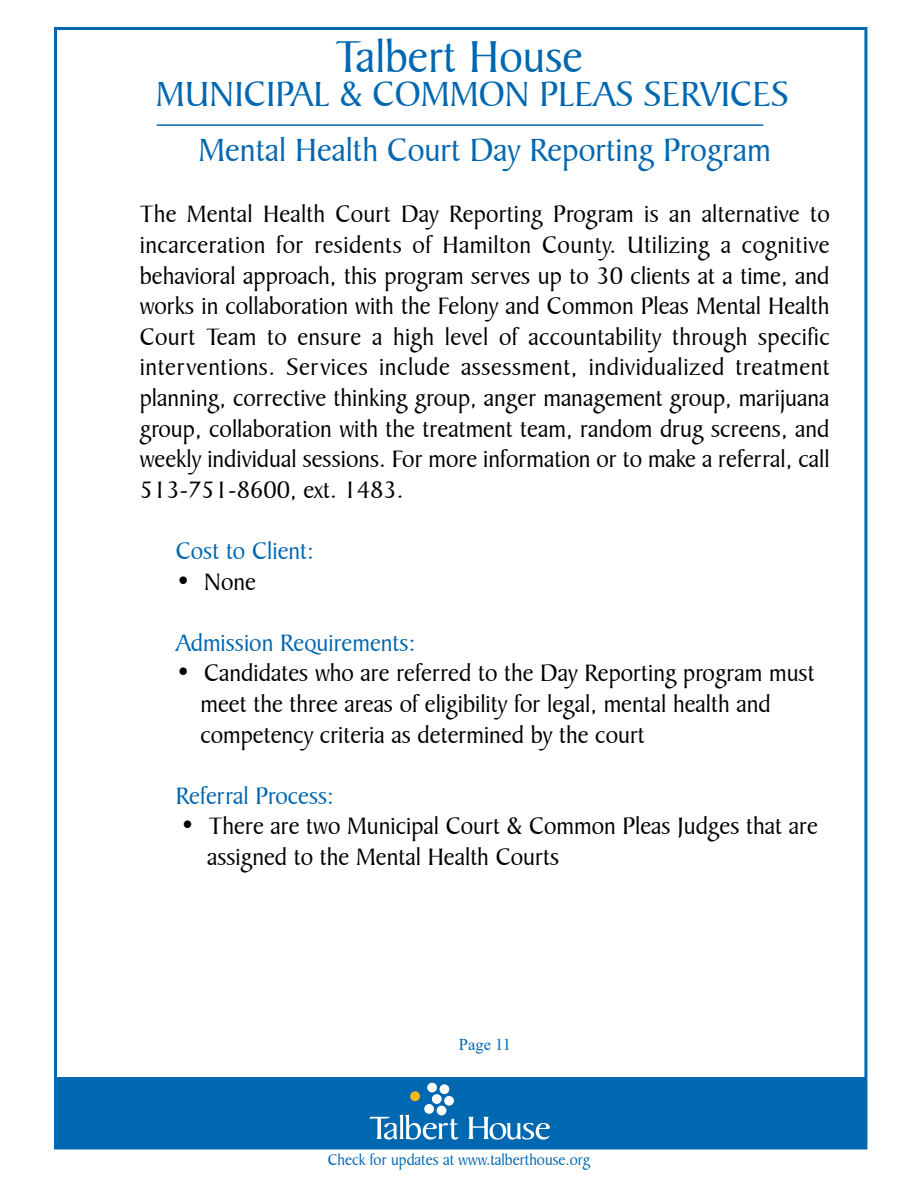
<style>
.page{position:relative;width:918px;height:1188px;background:#fff}
.page>*{position:absolute;margin:0;border:0;box-sizing:border-box;transform-origin:0 0}
.t1{font:48px "Baker Signet BT";color:#0067b1}
.t2{font:37.5px "Baker Signet BT";color:#0067b1}
.t3{font:34.5px "Baker Signet BT";color:#0067b1}
.t4{font:25.5px/30.6px "Baker Signet BT";color:#000}
.t5{font:25.5px "Baker Signet BT";color:#0067b1}
.t6{font:16.5px "Baker Signet BT";color:#0067b1}
.t7{font:16.5px "Times New Roman";color:#0067b1}
</style>
<div class="page">
<div style="left:54px;top:1077px;width:811px;height:72px;background:#0067b1"></div>
<hr style="left:157px;top:124px;width:606px;height:2px;background:#0067b1">
<svg style="left:468px;top:1117px;width:82px;height:23px"></svg>
<div style="left:444px;top:1096px;width:10px;height:10px;background:#fff;border-radius:50%"></div>
<div style="left:440px;top:1084px;width:9px;height:10px;background:#fff;border-radius:50%"></div>
<div style="left:437px;top:1106px;width:9px;height:9px;background:#fff;border-radius:50%"></div>
<div style="left:432px;top:1094px;width:10px;height:10px;background:#fff;border-radius:50%"></div>
<div style="left:427px;top:1083px;width:10px;height:9px;background:#fff;border-radius:50%"></div>
<div style="left:424px;top:1104px;width:10px;height:10px;background:#fff;border-radius:50%"></div>
<div style="left:410px;top:1091px;width:10px;height:10px;background:#fdb913;border-radius:50%"></div>
<svg style="left:370px;top:1115px;width:88px;height:25px"></svg>
<h1 class="t1" style="left:335px;top:28px;width:249px">Talbert House</h1>
<h2 class="t2" style="left:156px;top:71px;width:635px">MUNICIPAL &amp; COMMON PLEAS SERVICES</h2>
<h3 class="t3" style="left:198px;top:130px;width:574px">Mental Health Court Day Reporting Program</h3>
<p class="t4" style="left:140px;top:199px;width:692px;text-align:justify">The Mental Health Court Day Reporting Program is an alternative to incarceration for residents of Hamilton County. Utilizing a cognitive behavioral approach, this program serves up to 30 clients at a time, and works in collaboration with the Felony and Common Pleas Mental Health Court Team to ensure a high level of accountability through specific interventions. Services include assessment, individualized treatment planning, corrective thinking group, anger management group, marijuana group, collaboration with the treatment team, random drug screens, and weekly individual sessions. For more information or to make a referral, call 513-751-8600, ext. 1483.</p>
<p class="t5" style="left:176px;top:536px;width:140px">Cost to Client:</p>
<p class="t4" style="left:176px;top:566px;width:82px">• None</p>
<p class="t5" style="left:176px;top:627px;width:241px">Admission Requirements:</p>
<p class="t4" style="left:200px;top:658px;width:616px;text-indent:-25px">• Candidates who are referred to the Day Reporting program must meet the three areas of eligibility for legal, mental health and competency criteria as determined by the court</p>
<p class="t5" style="left:176px;top:780px;width:160px">Referral Process:</p>
<p class="t4" style="left:207px;top:811px;width:612px;text-indent:-27px">• There are two Municipal Court &amp; Common Pleas Judges that are assigned to the Mental Health Courts</p>
<p class="t7" style="left:459px;top:1033px;width:54px">Page 11</p>
<p class="t6" style="left:328px;top:1150px;width:264px">Check for updates at www.talberthouse.org</p>
</div>
